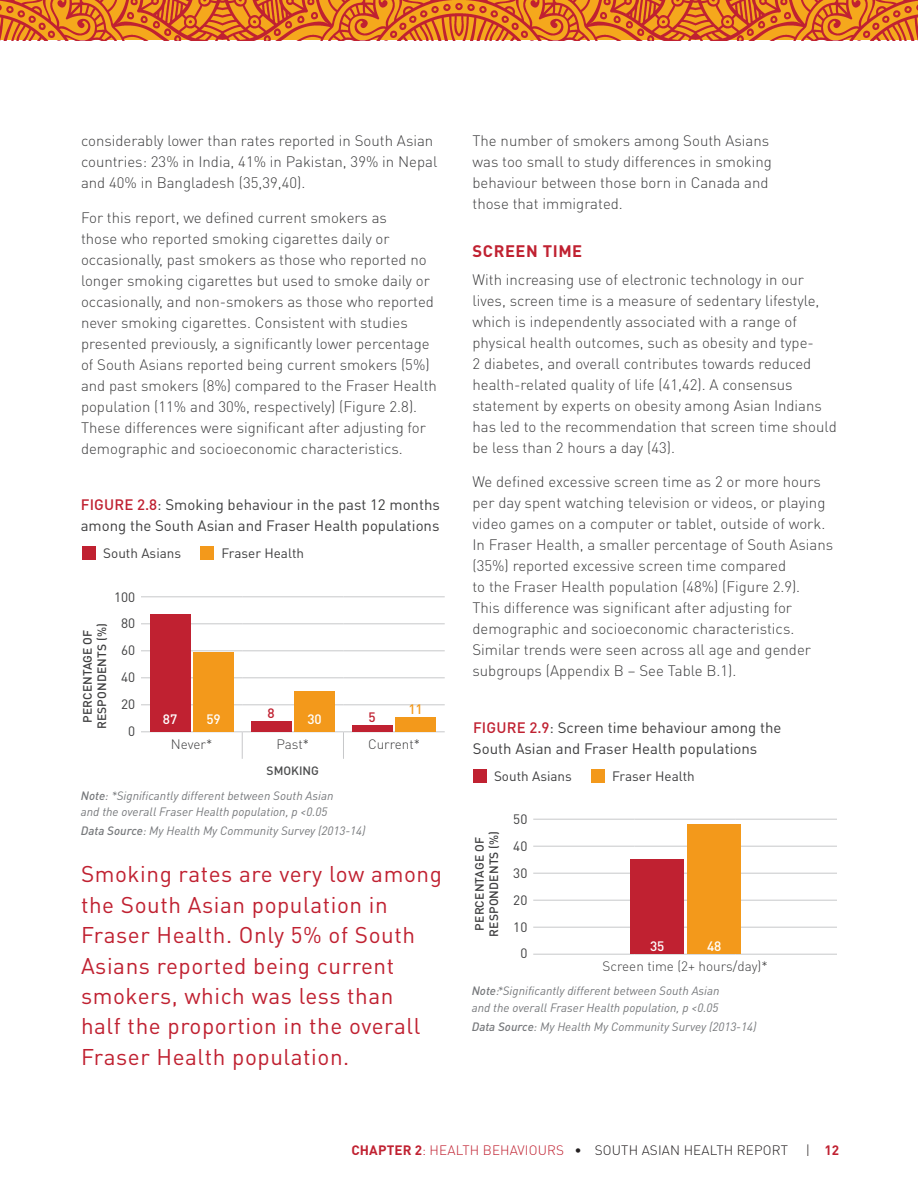
<style>
.page{position:relative;width:918px;height:1188px;background:#fff}
.page>*{position:absolute;margin:0;border:0;box-sizing:border-box;transform-origin:0 0}
.t1{font:22.5px/30.5px "DIN Pro";letter-spacing:.025em;color:#c02131}
.t2{font:700 16.5px "DIN Pro";letter-spacing:.035em;color:#c02131}
.t3{font:300 15px/21px "DIN Pro";color:#3e3e3f}
.t4{font:15px/21px "DIN Pro";color:#3e3e3f}
.t5{font:13.5px/26.8px "DIN Pro";color:#3e3e3f;text-align:right}
.t6{font:300 13.5px "DIN Pro";letter-spacing:.01em;color:#231f20}
.t7{font:300 13.5px "DIN Pro";color:#3e3e3f}
.t8{font:500 13.5px "DIN Pro";color:#fff}
.t9{font:700 13.5px "DIN Pro";color:#c02131}
.t10{font:500 13.5px "DIN Pro";color:#c02131}
.t11{font:500 13.5px "DIN Pro";color:#f3991b}
.t12{font:italic 12px/16.2px "DIN";color:#76787b}
.t13{font:500 12px/14.4px "DIN Pro";letter-spacing:.01em;color:#3e3e3f;text-align:center}
.t14{font:500 12px "DIN Pro";color:#4b4c4d}
.s1{font-weight:500;color:#c02131}
.s2{font-weight:500}
.s3{font-weight:700;color:#c02131}
.s4{color:#c02131}
.s5{font-weight:300;color:#231f20}
</style>
<div class="page">
<img style="left:0;top:0;width:918px;height:40px">
<hr style="left:141px;top:596px;width:101px;height:1px;background:#c7c8ca">
<hr style="left:242px;top:596px;width:101px;height:1px;background:#c7c8ca">
<hr style="left:343px;top:596px;width:102px;height:1px;background:#c7c8ca">
<hr style="left:141px;top:623px;width:101px;height:1px;background:#c7c8ca">
<hr style="left:242px;top:623px;width:101px;height:1px;background:#c7c8ca">
<hr style="left:343px;top:623px;width:102px;height:1px;background:#c7c8ca">
<hr style="left:141px;top:650px;width:101px;height:1px;background:#c7c8ca">
<hr style="left:242px;top:650px;width:101px;height:1px;background:#c7c8ca">
<hr style="left:141px;top:677px;width:101px;height:1px;background:#c7c8ca">
<hr style="left:242px;top:677px;width:101px;height:1px;background:#c7c8ca">
<hr style="left:141px;top:704px;width:101px;height:1px;background:#c7c8ca">
<hr style="left:242px;top:704px;width:101px;height:1px;background:#c7c8ca">
<hr style="left:141px;top:731px;width:101px;height:1px;background:#c7c8ca">
<hr style="left:242px;top:731px;width:101px;height:1px;background:#c7c8ca">
<svg style="left:242px;top:732px;width:1px;height:27px"></svg>
<svg style="left:343px;top:732px;width:1px;height:27px"></svg>
<hr style="left:343px;top:650px;width:102px;height:1px;background:#c7c8ca">
<hr style="left:343px;top:677px;width:102px;height:1px;background:#c7c8ca">
<hr style="left:343px;top:704px;width:102px;height:1px;background:#c7c8ca">
<hr style="left:343px;top:731px;width:102px;height:1px;background:#c7c8ca">
<div style="left:82px;top:546px;width:14px;height:14px;background:#c02131"></div>
<div style="left:200px;top:546px;width:14px;height:14px;background:#f3991b"></div>
<div style="left:251px;top:721px;width:40px;height:11px;background:#c02131"></div>
<div style="left:294px;top:691px;width:41px;height:41px;background:#f3991b"></div>
<div style="left:352px;top:725px;width:40px;height:7px;background:#c02131"></div>
<div style="left:395px;top:717px;width:41px;height:15px;background:#f3991b"></div>
<div style="left:150px;top:614px;width:40px;height:118px;background:#c02131"></div>
<div style="left:193px;top:652px;width:41px;height:80px;background:#f3991b"></div>
<hr style="left:533px;top:819px;width:101px;height:1px;background:#c7c8ca">
<hr style="left:634px;top:819px;width:102px;height:1px;background:#c7c8ca">
<hr style="left:736px;top:819px;width:101px;height:1px;background:#c7c8ca">
<hr style="left:533px;top:846px;width:101px;height:1px;background:#c7c8ca">
<hr style="left:634px;top:846px;width:102px;height:1px;background:#c7c8ca">
<hr style="left:736px;top:846px;width:101px;height:1px;background:#c7c8ca">
<hr style="left:533px;top:873px;width:101px;height:1px;background:#c7c8ca">
<hr style="left:634px;top:873px;width:102px;height:1px;background:#c7c8ca">
<hr style="left:533px;top:900px;width:101px;height:1px;background:#c7c8ca">
<hr style="left:634px;top:900px;width:102px;height:1px;background:#c7c8ca">
<hr style="left:533px;top:927px;width:101px;height:1px;background:#c7c8ca">
<hr style="left:634px;top:927px;width:102px;height:1px;background:#c7c8ca">
<hr style="left:533px;top:954px;width:101px;height:1px;background:#c7c8ca">
<hr style="left:634px;top:954px;width:102px;height:1px;background:#c7c8ca">
<hr style="left:736px;top:873px;width:101px;height:1px;background:#c7c8ca">
<hr style="left:736px;top:900px;width:101px;height:1px;background:#c7c8ca">
<hr style="left:736px;top:927px;width:101px;height:1px;background:#c7c8ca">
<hr style="left:736px;top:954px;width:101px;height:1px;background:#c7c8ca">
<div style="left:630px;top:860px;width:54px;height:94px;background:#c02131"></div>
<div style="left:687px;top:825px;width:54px;height:129px;background:#f3991b"></div>
<div style="left:473px;top:769px;width:14px;height:13px;background:#c02131"></div>
<div style="left:591px;top:769px;width:14px;height:13px;background:#f3991b"></div>
<p class="t3" style="left:81px;top:130px;width:358px">considerably lower than rates reported in South Asian countries: 23% in India, 41% in Pakistan, 39% in Nepal and 40% in Bangladesh (35,39,40).</p>
<p class="t3" style="left:81px;top:206px;width:357px">For this report, we defined current smokers as<br>those who reported smoking cigarettes daily or occasionally, past smokers as those who reported no longer smoking cigarettes but used to smoke daily or occasionally, and non-smokers as those who reported never smoking cigarettes. Consistent with studies presented previously, a significantly lower percentage of South Asians reported being current smokers (5%) and past smokers (8%) compared to the Fraser Health population (11% and 30%, respectively) (Figure 2.8).<br>These differences were significant after adjusting for demographic and socioeconomic characteristics.</p>
<p class="t4" style="left:81px;top:494px;width:361px"><span class="s1">FIGURE 2.8</span>: Smoking behaviour in the past 12 months among the South Asian and Fraser Health populations</p>
<p class="t5" style="left:103px;top:539px;width:79px">South Asians</p>
<p class="t5" style="left:221px;top:539px;width:84px">Fraser Health</p>
<p class="t13" style="left:80px;top:729px;width:107px;rotate:-90deg">PERCENTAGE OF<br>RESPONDENTS (%)</p>
<p class="t5" style="left:114px;top:583px;width:23px">100<br>80<br>60<br>40<br>20<br>0</p>
<p class="t8" style="left:163px;top:710px;width:16px">87</p>
<p class="t8" style="left:206px;top:710px;width:16px">59</p>
<p class="t10" style="left:268px;top:704px;width:9px">8</p>
<p class="t8" style="left:307px;top:710px;width:16px">30</p>
<p class="t10" style="left:369px;top:708px;width:9px">5</p>
<p class="t11" style="left:408px;top:700px;width:16px">11</p>
<p class="t7" style="left:171px;top:735px;width:43px">Never*</p>
<p class="t7" style="left:277px;top:735px;width:34px">Past*</p>
<p class="t7" style="left:368px;top:735px;width:54px">Current*</p>
<p class="t14" style="left:267px;top:762px;width:54px">SMOKING</p>
<p class="t12" style="left:81px;top:787px;width:254px"><span class="s2">Note</span>: *Significantly different between South Asian and the overall Fraser Health population, p &lt;0.05</p>
<p class="t12" style="left:81px;top:823px;width:286px"><span class="s2">Data Source</span>: My Health My Community Survey (2013-14)</p>
<h1 class="t1" style="left:81px;top:858px;width:362px">Smoking rates are very low among the South Asian population in<br>Fraser Health. Only 5% of South<br>Asians reported being current smokers, which was less than<br>half the proportion in the overall<br>Fraser Health population.</h1>
<p class="t3" style="left:472px;top:130px;width:301px">The number of smokers among South Asians was too small to study differences in smoking behaviour between those born in Canada and those that immigrated.</p>
<p class="t2" style="left:473px;top:240px;width:111px">SCREEN TIME</p>
<p class="t3" style="left:472px;top:268px;width:366px">With increasing use of electronic technology in our lives, screen time is a measure of sedentary lifestyle, which is independently associated with a range of physical health outcomes, such as obesity and type-<br>2 diabetes, and overall contributes towards reduced health-related quality of life (41,42). A consensus statement by experts on obesity among Asian Indians has led to the recommendation that screen time should be less than 2 hours a day (43).</p>
<p class="t3" style="left:472px;top:471px;width:362px">We defined excessive screen time as 2 or more hours per day spent watching television or videos, or playing video games on a computer or tablet, outside of work.<br>In Fraser Health, a smaller percentage of South Asians (35%) reported excessive screen time compared<br>to the Fraser Health population (48%) (Figure 2.9).<br>This difference was significant after adjusting for demographic and socioeconomic characteristics.<br>Similar trends were seen across all age and gender subgroups (Appendix B – See Table B.1).</p>
<p class="t4" style="left:473px;top:716px;width:310px"><span class="s1">FIGURE 2.9</span>: Screen time behaviour among the<br>South Asian and Fraser Health populations</p>
<p class="t5" style="left:494px;top:762px;width:79px">South Asians</p>
<p class="t5" style="left:612px;top:762px;width:84px">Fraser Health</p>
<p class="t13" style="left:472px;top:937px;width:107px;rotate:-90deg">PERCENTAGE OF<br>RESPONDENTS (%)</p>
<p class="t5" style="left:513px;top:805px;width:16px;text-align:center">50<br>40<br>30<br>20<br>10<br>0</p>
<p class="t8" style="left:650px;top:937px;width:16px">35</p>
<p class="t8" style="left:707px;top:937px;width:16px">48</p>
<p class="t7" style="left:603px;top:957px;width:167px">Screen time (2+ hours/day)*</p>
<p class="t12" style="left:472px;top:983px;width:249px"><span class="s2">Note</span>: *Significantly different between South Asian and the overall Fraser Health population, p &lt;0.05</p>
<p class="t12" style="left:472px;top:1018px;width:286px"><span class="s2">Data Source</span>: My Health My Community Survey (2013-14)</p>
<p class="t6" style="left:351px;top:1141px;width:438px"><span class="s3">CHAPTER 2</span><span class="s4">: HEALTH BEHAVIOURS</span> • SOUTH ASIAN HEALTH REPORT</p>
<p class="t9" style="left:806px;top:1141px;width:35px"><span class="s5">|</span> 12</p>
</div>
